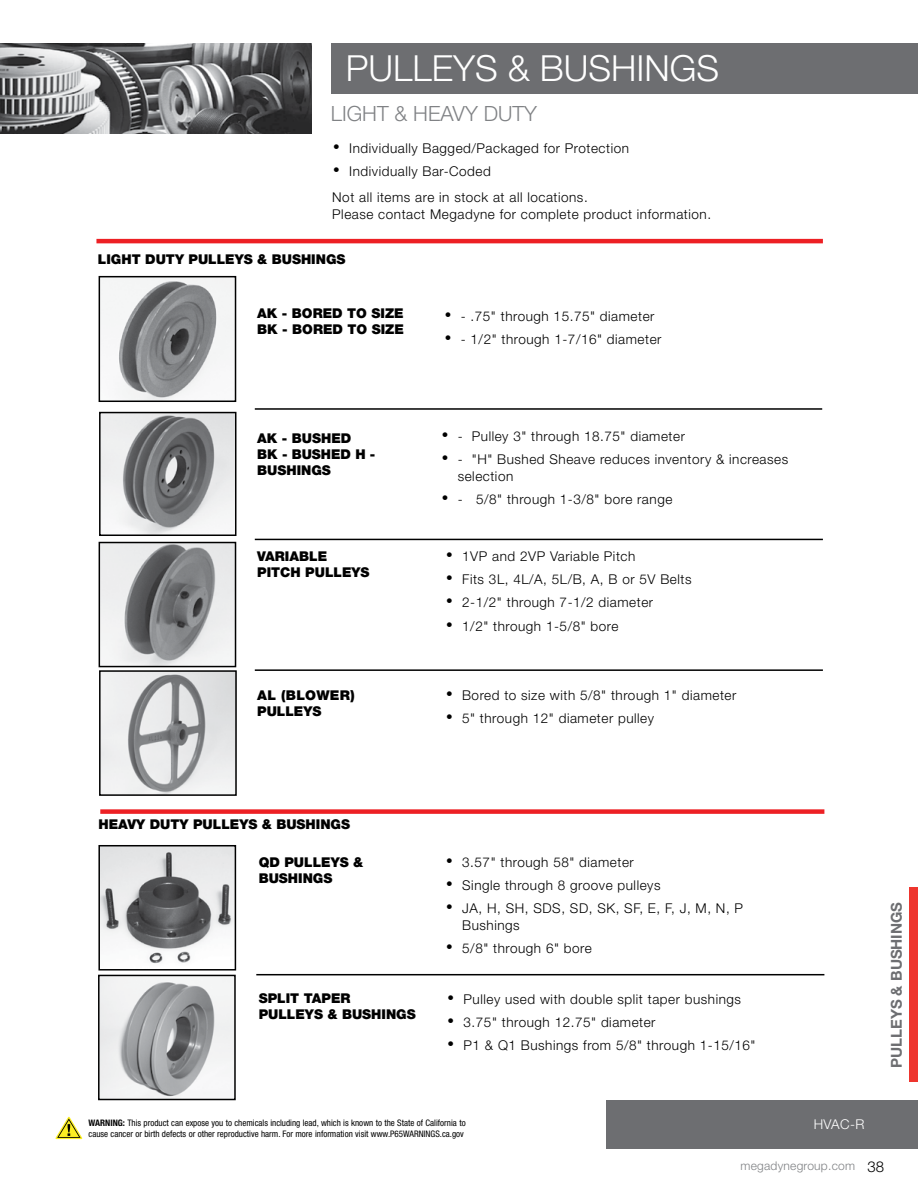
<style>
.page{position:relative;width:918px;height:1188px;background:#fff}
.page>*{position:absolute;margin:0;border:0;box-sizing:border-box;transform-origin:0 0}
.t1{font:300 36px "Helvetica Neue LT Std";color:#fff}
.t2{font:300 21px "Helvetica Neue LT Std";color:#808285}
.t3{font:700 15px "Helvetica Neue LT Std";color:#6d6e71}
.t4{font:300 13.5px/16.5px "Helvetica Neue LT Std";letter-spacing:.04em;color:#000}
.t5{font:900 13.5px/16.2px "Helvetica Neue LT Std";color:#000}
.t6{font:300 13.5px "Helvetica Neue LT Std";color:#fff}
.t7{font:300 12px "Helvetica Neue LT Std";letter-spacing:.02em;color:#808285}
.t8{font:condensed 9px/10.8px "Helvetica Neue LT Pro";color:#000}
.s1{font-family:"Gotham";font-weight:400;font-size:18px}
.s2{font-weight:700}
.s3{font-size:15px;color:#000}
</style>
<div class="page">
<div style="left:331px;top:44px;width:587px;height:50px;background:#6d6e71"></div>
<div style="left:606px;top:1100px;width:312px;height:48px;background:#6d6e71"></div>
<div style="left:910px;top:888px;width:8px;height:194px;background:#ee352e"></div>
<hr style="left:96px;top:239px;width:727px;height:4px;background:#ed2024">
<img style="left:102px;top:279px;width:131px;height:120px">
<div style="left:99px;top:276px;width:137px;height:126px;border:2px solid #000"></div>
<hr style="left:255px;top:408px;width:567px;height:2px;background:#000">
<hr style="left:255px;top:539px;width:568px;height:1px;background:#000">
<img style="left:102px;top:545px;width:131px;height:119px">
<div style="left:99px;top:542px;width:137px;height:125px;border:2px solid #000"></div>
<img style="left:102px;top:415px;width:131px;height:118px">
<div style="left:99px;top:412px;width:137px;height:124px;border:2px solid #000"></div>
<hr style="left:255px;top:669px;width:568px;height:2px;background:#000">
<img style="left:102px;top:673px;width:132px;height:120px">
<div style="left:99px;top:670px;width:138px;height:126px;border:2px solid #000"></div>
<div style="left:100px;top:809px;width:724px;height:5px;background:#ed2024"></div>
<img style="left:101px;top:848px;width:132px;height:116px">
<div style="left:98px;top:845px;width:138px;height:126px;border:2px solid #000"></div>
<img style="left:101px;top:978px;width:132px;height:119px">
<div style="left:98px;top:975px;width:138px;height:125px;border:2px solid #000"></div>
<hr style="left:256px;top:974px;width:568px;height:1px;background:#000">
<svg style="left:55px;top:1117px;width:27px;height:22px"></svg>
<img style="left:1px;top:44px;width:311px;height:89px">
<h1 class="t1" style="left:346px;top:46px;width:375px">PULLEYS &amp; BUSHINGS</h1>
<h2 class="t2" style="left:331px;top:101px;width:208px">LIGHT &amp; HEAVY DUTY</h2>
<p class="t4" style="left:332px;top:140px;width:298px"><span class="s1">•</span> Individually Bagged/Packaged for Protection</p>
<p class="t4" style="left:332px;top:158px;width:257px;line-height:25.7px"><span class="s1">•</span> Individually Bar-Coded<br>Not all items are in stock at all locations.</p>
<p class="t4" style="left:332px;top:205px;width:380px">Please contact Megadyne for complete product information.</p>
<p class="t5" style="left:98px;top:251px;width:249px">LIGHT DUTY PULLEYS &amp; BUSHINGS</p>
<p class="t5" style="left:257px;top:305px;width:148px">AK - BORED TO SIZE<br>BK - BORED TO SIZE</p>
<p class="t4" style="left:444px;top:307px;width:212px"><span class="s1">•</span> - .75" through 15.75" diameter</p>
<p class="t4" style="left:444px;top:331px;width:219px"><span class="s1">•</span> - 1/2" through 1-7/16" diameter</p>
<p class="t5" style="left:257px;top:430px;width:120px">AK - BUSHED<br>BK - BUSHED H -<br>BUSHINGS</p>
<p class="t4" style="left:441px;top:428px;width:246px"><span class="s1">•</span> - Pulley 3" through 18.75" diameter</p>
<p class="t4" style="left:458px;top:451px;width:332px;text-indent:-17px"><span class="s1">•</span> - "H" Bushed Sheave reduces inventory &amp; increases selection</p>
<p class="t4" style="left:441px;top:491px;width:233px"><span class="s1">•</span> - 5/8" through 1-3/8" bore range</p>
<p class="t5" style="left:257px;top:548px;width:114px">VARIABLE<br>PITCH PULLEYS</p>
<p class="t4" style="left:445px;top:548px;width:192px"><span class="s1">•</span> 1VP and 2VP Variable Pitch</p>
<p class="t4" style="left:445px;top:571px;width:248px"><span class="s1">•</span> Fits 3L, 4L/A, 5L/B, A, B or 5V Belts</p>
<p class="t4" style="left:445px;top:594px;width:209px"><span class="s1">•</span> 2-1/2" through 7-1/2 diameter</p>
<p class="t4" style="left:445px;top:617px;width:175px"><span class="s1">•</span> 1/2" through 1-5/8" bore</p>
<p class="t5" style="left:257px;top:687px;width:99px">AL (BLOWER)<br>PULLEYS</p>
<p class="t4" style="left:445px;top:687px;width:293px"><span class="s1">•</span> Bored to size with 5/8" through 1" diameter</p>
<p class="t4" style="left:445px;top:710px;width:210px"><span class="s1">•</span> 5" through 12" diameter pulley</p>
<p class="t5" style="left:98px;top:816px;width:253px">HEAVY DUTY PULLEYS &amp; BUSHINGS</p>
<p class="t5" style="left:259px;top:854px;width:106px">QD PULLEYS &amp;<br>BUSHINGS</p>
<p class="t5" style="left:259px;top:990px;width:159px">SPLIT TAPER<br>PULLEYS &amp; BUSHINGS</p>
<p class="t4" style="left:445px;top:853px;width:190px"><span class="s1">•</span> 3.57" through 58" diameter</p>
<p class="t4" style="left:445px;top:877px;width:217px"><span class="s1">•</span> Single through 8 groove pulleys</p>
<p class="t4" style="left:462px;top:900px;width:282px;text-indent:-17px"><span class="s1">•</span> JA, H, SH, SDS, SD, SK, SF, E, F, J, M, N, P<br>Bushings</p>
<p class="t4" style="left:445px;top:940px;width:148px"><span class="s1">•</span> 5/8" through 6" bore</p>
<p class="t4" style="left:447px;top:991px;width:296px"><span class="s1">•</span> Pulley used with double split taper bushings</p>
<p class="t4" style="left:447px;top:1014px;width:210px"><span class="s1">•</span> 3.75" through 12.75" diameter</p>
<p class="t4" style="left:447px;top:1037px;width:311px"><span class="s1">•</span> P1 &amp; Q1 Bushings from 5/8" through 1-15/16"</p>
<p class="t8" style="left:89px;top:1118px;width:379px"><span class="s2">WARNING:</span> This product can expose you to chemicals including lead, which is known to the State of California to cause cancer or birth defects or other reproductive harm. For more information visit www.P65WARNINGS.ca.gov</p>
<p class="t6" style="left:814px;top:1116px;width:52px">HVAC-R</p>
<p class="t3" style="left:887px;top:1068px;width:168px;rotate:-90deg">PULLEYS &amp; BUSHINGS</p>
<p class="t7" style="left:741px;top:1159px;width:145px">megadynegroup.com <span class="s3">38</span></p>
</div>
